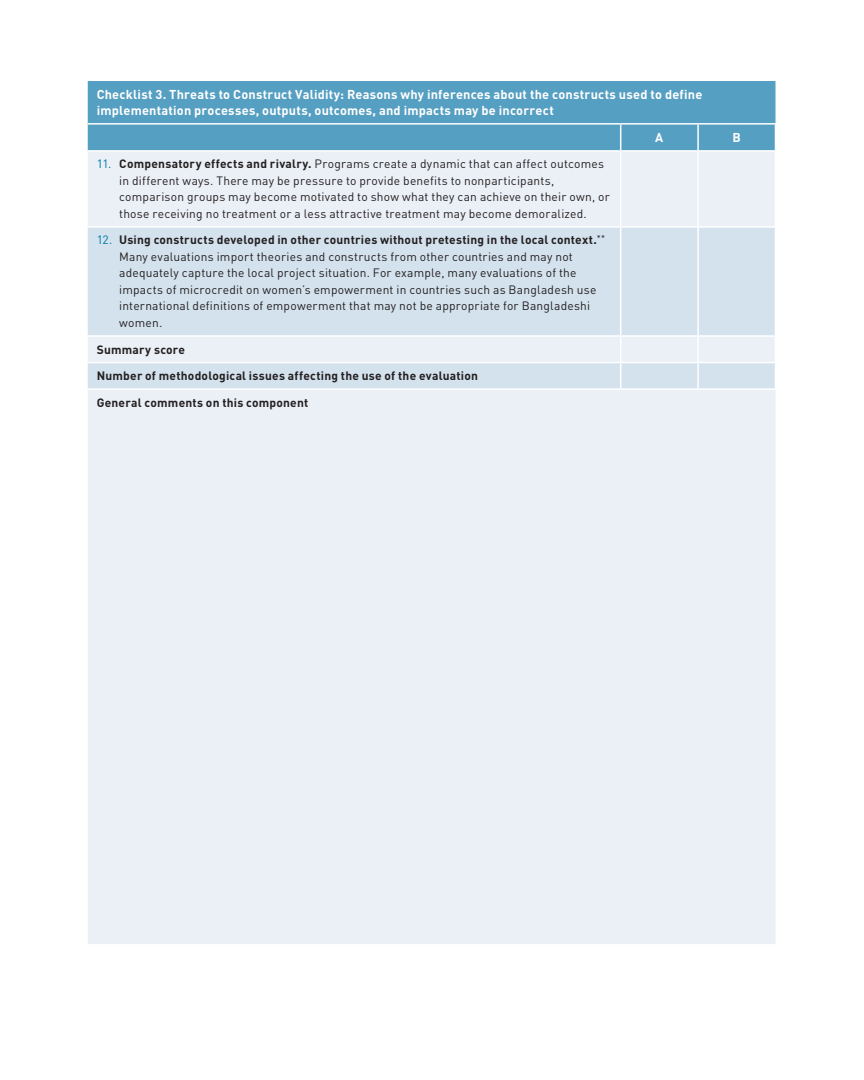
<style>
.page{position:relative;width:864px;height:1080px;background:#fff}
.page>*{position:absolute;margin:0;border:0;box-sizing:border-box;transform-origin:0 0}
.TCH{font:700 12.75px/15.8px "DIN";letter-spacing:.015em;color:#fff}
.TCH_1{font:700 12.75px "DIN";color:#fff}
.TNL{font:12px/16.5px "DIN";letter-spacing:.015em;color:#231f20}
.TT{font:700 12px "DIN";letter-spacing:.02em;color:#231f20}
.s1{color:#0078a8}
.s2{font-weight:700}
</style>
<div class="page">
<div style="left:88px;top:81px;width:688px;height:69px;background:#559fc2"></div>
<div style="left:88px;top:152px;width:688px;height:792px;background:#ebf0f6"></div>
<svg style="left:88px;top:228px;width:687px;height:160px;background:#d7e4ef"></svg>
<hr style="left:697px;top:125px;width:2px;height:25px;background:#fff">
<hr style="left:697px;top:152px;width:2px;height:74px;background:#fff">
<hr style="left:775px;top:152px;width:1px;height:74px;background:#fff">
<hr style="left:88px;top:226px;width:533px;height:2px;background:#fff">
<hr style="left:621px;top:226px;width:77px;height:2px;background:#fff">
<hr style="left:698px;top:226px;width:78px;height:2px;background:#fff">
<hr style="left:697px;top:228px;width:2px;height:107px;background:#fff">
<hr style="left:775px;top:228px;width:1px;height:107px;background:#fff">
<hr style="left:88px;top:335px;width:533px;height:2px;background:#fff">
<hr style="left:621px;top:335px;width:77px;height:2px;background:#fff">
<hr style="left:698px;top:335px;width:78px;height:2px;background:#fff">
<hr style="left:697px;top:337px;width:2px;height:25px;background:#fff">
<hr style="left:88px;top:362px;width:533px;height:1px;background:#fff">
<hr style="left:621px;top:362px;width:77px;height:1px;background:#fff">
<hr style="left:698px;top:362px;width:78px;height:1px;background:#fff">
<hr style="left:697px;top:363px;width:2px;height:25px;background:#fff">
<svg style="left:775px;top:337px;width:1px;height:51px"></svg>
<hr style="left:88px;top:388px;width:533px;height:2px;background:#fff">
<hr style="left:621px;top:388px;width:77px;height:2px;background:#fff">
<hr style="left:698px;top:388px;width:78px;height:2px;background:#fff">
<hr style="left:88px;top:123px;width:533px;height:2px;background:#fff">
<hr style="left:621px;top:123px;width:77px;height:2px;background:#fff">
<hr style="left:698px;top:123px;width:78px;height:2px;background:#fff">
<svg style="left:775px;top:125px;width:1px;height:25px"></svg>
<hr style="left:620px;top:152px;width:1px;height:74px;background:#fff">
<hr style="left:620px;top:228px;width:1px;height:107px;background:#fff">
<svg style="left:620px;top:337px;width:1px;height:51px"></svg>
<svg style="left:620px;top:125px;width:1px;height:25px"></svg>
<p class="TCH" style="left:97px;top:86px;width:607px">Checklist 3. Threats to Construct Validity: Reasons why inferences about the constructs used to define implementation processes, outputs, outcomes, and impacts may be incorrect</p>
<p class="TCH_1" style="left:655px;top:129px;width:10px">A</p>
<p class="TCH_1" style="left:733px;top:129px;width:10px">B</p>
<p class="TNL" style="left:119px;top:156px;width:492px;text-indent:-22px"><span class="s1">11.</span> <span class="s2">Compensatory effects and rivalry.</span> Programs create a dynamic that can affect outcomes in different ways. There may be pressure to provide benefits to nonparticipants, comparison groups may become motivated to show what they can achieve on their own, or those receiving no treatment or a less attractive treatment may become demoralized.</p>
<p class="TNL" style="left:119px;top:232px;width:487px;text-indent:-22px"><span class="s1">12.</span> <span class="s2">Using constructs developed in other countries without pretesting in the local context.</span><sup>** </sup>Many evaluations import theories and constructs from other countries and may not adequately capture the local project situation. For example, many evaluations of the impacts of microcredit on women’s empowerment in countries such as Bangladesh use international definitions of empowerment that may not be appropriate for Bangladeshi women.</p>
<p class="TT" style="left:97px;top:341px;width:90px">Summary score</p>
<p class="TT" style="left:97px;top:368px;width:383px">Number of methodological issues affecting the use of the evaluation</p>
<p class="TT" style="left:97px;top:394px;width:213px">General comments on this component</p>
</div>
